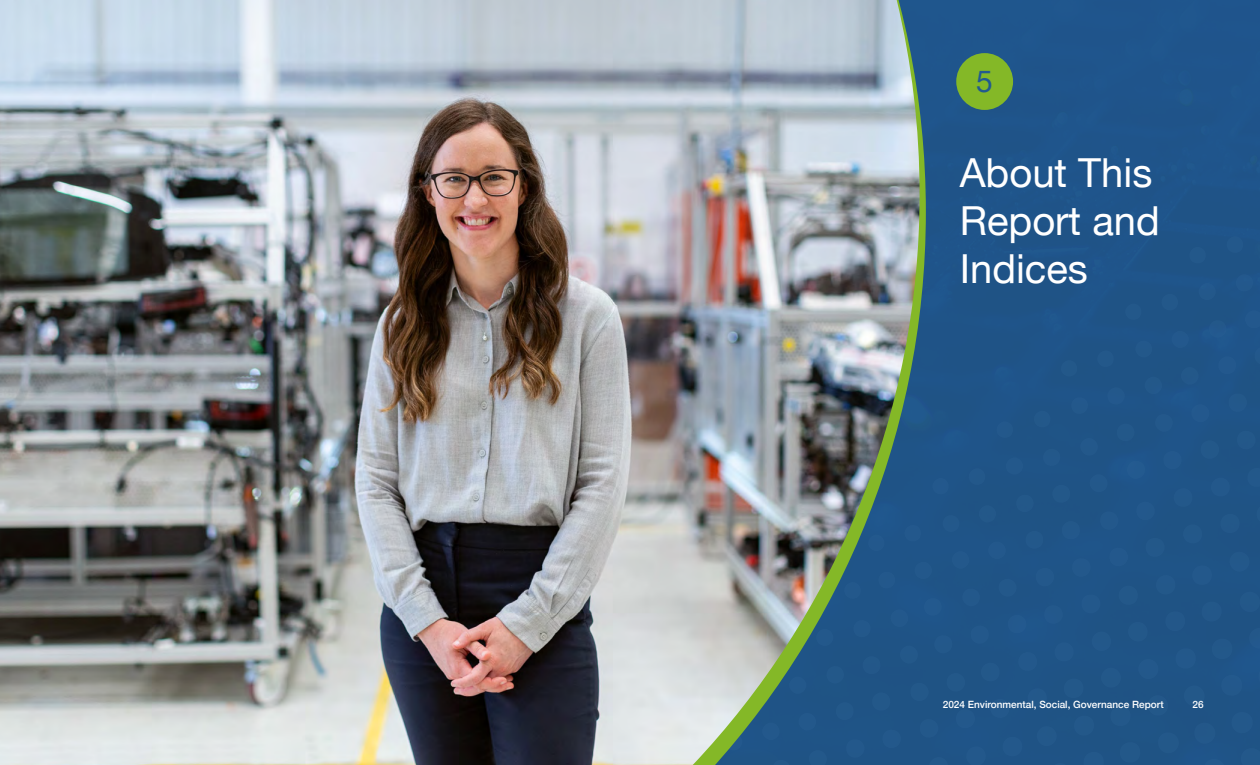
<style>
.page{position:relative;width:1260px;height:765px;background:#fff}
.page>*{position:absolute;margin:0;border:0;box-sizing:border-box;transform-origin:0 0}
.t1{font:40px/48px "Helvetica Neue";color:#fff}
.t2{font:30px "Helvetica Neue";color:#225a8f}
.t3{font:500 10px "Helvetica Neue";color:#fff}
</style>
<div class="page">
<div style="left:926px;top:0;width:334px;height:765px;background:#1f5488"></div>
<svg style="left:1256px;top:503px;width:4px;height:21px"></svg>
<svg style="left:1228px;top:550px;width:23px;height:23px"></svg>
<svg style="left:1219px;top:513px;width:22px;height:21px"></svg>
<svg style="left:1173px;top:487px;width:20px;height:21px"></svg>
<svg style="left:1246px;top:467px;width:14px;height:21px"></svg>
<svg style="left:1182px;top:523px;width:21px;height:21px"></svg>
<svg style="left:1254px;top:346px;width:6px;height:20px"></svg>
<svg style="left:1210px;top:477px;width:21px;height:20px"></svg>
<svg style="left:1162px;top:450px;width:21px;height:20px"></svg>
<svg style="left:1228px;top:393px;width:20px;height:20px"></svg>
<svg style="left:1236px;top:430px;width:21px;height:20px"></svg>
<svg style="left:1200px;top:439px;width:20px;height:21px"></svg>
<svg style="left:1126px;top:460px;width:20px;height:20px"></svg>
<svg style="left:1190px;top:403px;width:21px;height:20px"></svg>
<svg style="left:1217px;top:355px;width:20px;height:20px"></svg>
<svg style="left:1244px;top:309px;width:16px;height:20px"></svg>
<svg style="left:1208px;top:319px;width:19px;height:20px"></svg>
<svg style="left:1154px;top:413px;width:20px;height:20px"></svg>
<svg style="left:1116px;top:423px;width:19px;height:19px"></svg>
<svg style="left:1180px;top:366px;width:20px;height:20px"></svg>
<svg style="left:1106px;top:386px;width:20px;height:20px"></svg>
<svg style="left:1235px;top:273px;width:19px;height:19px"></svg>
<svg style="left:1144px;top:376px;width:19px;height:19px"></svg>
<svg style="left:1198px;top:282px;width:19px;height:19px"></svg>
<svg style="left:1226px;top:235px;width:18px;height:19px"></svg>
<svg style="left:1171px;top:330px;width:19px;height:19px"></svg>
<svg style="left:1096px;top:349px;width:19px;height:19px"></svg>
<svg style="left:1070px;top:396px;width:19px;height:19px"></svg>
<svg style="left:1188px;top:246px;width:19px;height:18px"></svg>
<svg style="left:1160px;top:293px;width:19px;height:18px"></svg>
<svg style="left:1135px;top:340px;width:18px;height:18px"></svg>
<svg style="left:1060px;top:359px;width:18px;height:18px"></svg>
<svg style="left:1124px;top:303px;width:18px;height:18px"></svg>
<svg style="left:1240px;top:747px;width:20px;height:18px"></svg>
<svg style="left:1203px;top:758px;width:23px;height:7px"></svg>
<svg style="left:1258px;top:665px;width:2px;height:23px"></svg>
<svg style="left:1230px;top:711px;width:24px;height:23px"></svg>
<svg style="left:1119px;top:741px;width:22px;height:23px"></svg>
<svg style="left:1211px;top:638px;width:22px;height:22px"></svg>
<svg style="left:1220px;top:674px;width:23px;height:23px"></svg>
<svg style="left:1193px;top:721px;width:24px;height:24px"></svg>
<svg style="left:1082px;top:751px;width:23px;height:14px"></svg>
<svg style="left:1201px;top:601px;width:22px;height:22px"></svg>
<svg style="left:1248px;top:627px;width:12px;height:23px"></svg>
<svg style="left:1073px;top:715px;width:22px;height:22px"></svg>
<svg style="left:1109px;top:705px;width:23px;height:22px"></svg>
<svg style="left:1157px;top:731px;width:23px;height:23px"></svg>
<svg style="left:1175px;top:647px;width:22px;height:23px"></svg>
<svg style="left:1183px;top:684px;width:23px;height:23px"></svg>
<svg style="left:1239px;top:591px;width:21px;height:22px"></svg>
<svg style="left:1147px;top:694px;width:22px;height:23px"></svg>
<svg style="left:1164px;top:610px;width:22px;height:22px"></svg>
<svg style="left:1155px;top:574px;width:21px;height:22px"></svg>
<svg style="left:1137px;top:658px;width:22px;height:22px"></svg>
<svg style="left:1191px;top:564px;width:22px;height:22px"></svg>
<svg style="left:1063px;top:678px;width:22px;height:21px"></svg>
<svg style="left:1100px;top:666px;width:22px;height:23px"></svg>
<svg style="left:1036px;top:725px;width:22px;height:23px"></svg>
<svg style="left:1127px;top:621px;width:22px;height:22px"></svg>
<svg style="left:1027px;top:687px;width:21px;height:22px"></svg>
<svg style="left:980px;top:662px;width:21px;height:20px"></svg>
<svg style="left:1081px;top:594px;width:20px;height:20px"></svg>
<svg style="left:1054px;top:641px;width:21px;height:21px"></svg>
<svg style="left:1117px;top:584px;width:22px;height:22px"></svg>
<svg style="left:1145px;top:537px;width:21px;height:21px"></svg>
<svg style="left:989px;top:698px;width:21px;height:21px"></svg>
<svg style="left:1091px;top:630px;width:21px;height:22px"></svg>
<svg style="left:1061px;top:520px;width:20px;height:20px"></svg>
<svg style="left:1071px;top:557px;width:21px;height:21px"></svg>
<svg style="left:1017px;top:651px;width:21px;height:21px"></svg>
<svg style="left:970px;top:625px;width:20px;height:20px"></svg>
<svg style="left:1035px;top:567px;width:20px;height:21px"></svg>
<svg style="left:1043px;top:604px;width:21px;height:21px"></svg>
<svg style="left:1108px;top:547px;width:21px;height:20px"></svg>
<svg style="left:1099px;top:510px;width:20px;height:21px"></svg>
<svg style="left:1007px;top:614px;width:20px;height:20px"></svg>
<svg style="left:933px;top:634px;width:21px;height:20px"></svg>
<svg style="left:1135px;top:501px;width:21px;height:20px"></svg>
<svg style="left:997px;top:578px;width:21px;height:20px"></svg>
<svg style="left:1025px;top:530px;width:19px;height:20px"></svg>
<svg style="left:1051px;top:484px;width:20px;height:20px"></svg>
<svg style="left:1088px;top:473px;width:21px;height:20px"></svg>
<svg style="left:1079px;top:437px;width:20px;height:20px"></svg>
<svg style="left:1015px;top:494px;width:20px;height:19px"></svg>
<svg style="left:961px;top:588px;width:20px;height:19px"></svg>
<svg style="left:926px;top:597px;width:17px;height:20px"></svg>
<svg style="left:987px;top:541px;width:20px;height:19px"></svg>
<svg style="left:926px;top:561px;width:7px;height:19px"></svg>
<svg style="left:1042px;top:448px;width:19px;height:19px"></svg>
<svg style="left:951px;top:550px;width:19px;height:20px"></svg>
<svg style="left:1005px;top:456px;width:19px;height:20px"></svg>
<svg style="left:1033px;top:410px;width:18px;height:18px"></svg>
<svg style="left:978px;top:504px;width:19px;height:20px"></svg>
<svg style="left:996px;top:420px;width:18px;height:19px"></svg>
<svg style="left:968px;top:467px;width:18px;height:19px"></svg>
<svg style="left:942px;top:514px;width:18px;height:19px"></svg>
<svg style="left:931px;top:477px;width:19px;height:18px"></svg>
<svg style="left:1049px;top:762px;width:23px;height:3px"></svg>
<svg style="left:965px;top:745px;width:22px;height:20px"></svg>
<svg style="left:1001px;top:736px;width:22px;height:21px"></svg>
<svg style="left:928px;top:756px;width:21px;height:9px"></svg>
<svg style="left:955px;top:708px;width:21px;height:21px"></svg>
<svg style="left:926px;top:718px;width:14px;height:21px"></svg>
<svg style="left:926px;top:682px;width:4px;height:20px"></svg>
<svg style="left:946px;top:672px;width:20px;height:21px"></svg>
<img style="left:0;top:0;width:920px;height:765px">
<div style="left:956px;top:53px;width:57px;height:57px;background:#84b827;border-radius:50%"></div>
<h2 class="t2" style="left:976px;top:60px;width:18px">5</h2>
<h1 class="t1" style="left:960px;top:151px;width:202px">About This<br>Report and<br>Indices</h1>
<p class="t3" style="left:943px;top:696px;width:222px">2024 Environmental, Social, Governance Report</p>
<p class="t3" style="left:1193px;top:696px;width:13px">26</p>
</div>
